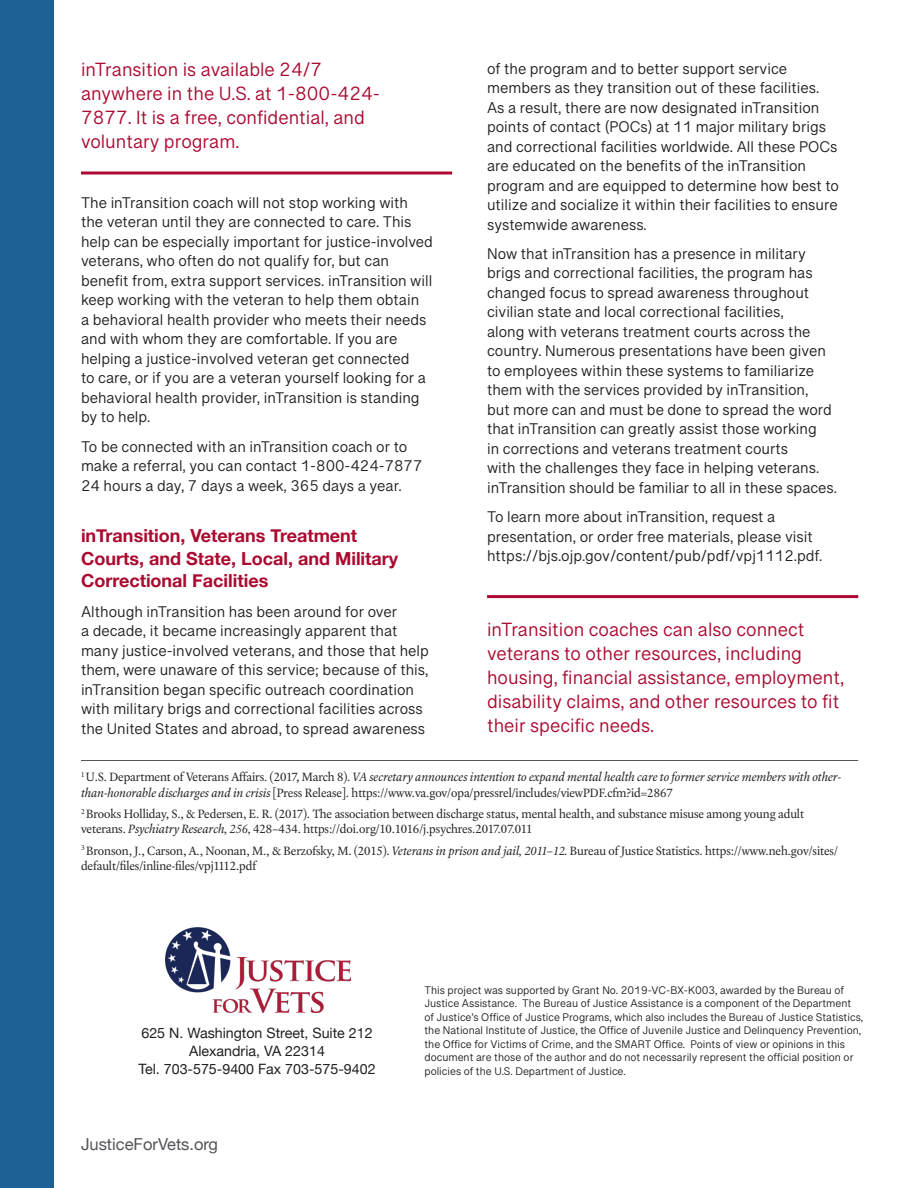
<style>
.page{position:relative;width:918px;height:1188px;background:#fff}
.page>*{position:absolute;margin:0;border:0;box-sizing:border-box;transform-origin:0 0}
.t1{font:19.5px/24px "Grantha Sangam MN";color:#ab092f}
.t2{font:700 18px/22.5px "Helvetica Neue";color:#ab092f}
.t3{font:16.5px "Helvetica Neue";color:#54555a}
.t4{font:15.75px/19.5px "Grantha Sangam MN";color:#231f20}
.t5{font:14.25px/17.1px "Helvetica Neue";color:#231f20;text-align:center}
.t6{font:12.75px/15.3px "Laurentian";color:#231f20}
.t7{font:11.25px/13.5px "Grantha Sangam MN";color:#231f20}
.s1{font-style:italic}
</style>
<div class="page">
<div style="left:0;top:0;width:54px;height:1188px;background:#1b6194"></div>
<hr style="left:81px;top:171px;width:371px;height:3px;background:#ab092f">
<hr style="left:487px;top:595px;width:371px;height:3px;background:#ab092f">
<hr style="left:81px;top:760px;width:777px;height:1px;background:#54555a">
<img style="left:166px;top:927px;width:185px;height:86px">
<p class="t1" style="left:81px;top:58px;width:301px">inTransition is available 24/7 anywhere in the U.S. at 1-800-424-<br>7877. It is a free, confidential, and voluntary program.</p>
<p class="t4" style="left:487px;top:59px;width:353px">of the program and to better support service members as they transition out of these facilities.<br>As a result, there are now designated inTransition points of contact (POCs) at 11 major military brigs and correctional facilities worldwide. All these POCs are educated on the benefits of the inTransition program and are equipped to determine how best to utilize and socialize it within their facilities to ensure systemwide awareness.</p>
<p class="t4" style="left:487px;top:244px;width:352px">Now that inTransition has a presence in military brigs and correctional facilities, the program has changed focus to spread awareness throughout civilian state and local correctional facilities,<br>along with veterans treatment courts across the country. Numerous presentations have been given to employees within these systems to familiarize them with the services provided by inTransition,<br>but more can and must be done to spread the word that inTransition can greatly assist those working<br>in corrections and veterans treatment courts<br>with the challenges they face in helping veterans. inTransition should be familiar to all in these spaces.</p>
<p class="t4" style="left:487px;top:507px;width:337px">To learn more about inTransition, request a presentation, or order free materials, please visit https://bjs.ojp.gov/content/pub/pdf/vpj1112.pdf.</p>
<p class="t4" style="left:81px;top:193px;width:354px">The inTransition coach will not stop working with the veteran until they are connected to care. This help can be especially important for justice-involved veterans, who often do not qualify for, but can benefit from, extra support services. inTransition will keep working with the veteran to help them obtain<br>a behavioral health provider who meets their needs and with whom they are comfortable. If you are helping a justice-involved veteran get connected<br>to care, or if you are a veteran yourself looking for a behavioral health provider, inTransition is standing by to help.</p>
<p class="t4" style="left:81px;top:436px;width:343px">To be connected with an inTransition coach or to make a referral, you can contact 1-800-424-7877<br>24 hours a day, 7 days a week, 365 days a year.</p>
<p class="t2" style="left:81px;top:524px;width:319px">inTransition, Veterans Treatment<br>Courts, and State, Local, and Military<br>Correctional Facilities</p>
<p class="t4" style="left:81px;top:601px;width:349px">Although inTransition has been around for over<br>a decade, it became increasingly apparent that many justice-involved veterans, and those that help them, were unaware of this service; because of this, inTransition began specific outreach coordination with military brigs and correctional facilities across the United States and abroad, to spread awareness</p>
<p class="t1" style="left:487px;top:617px;width:359px">inTransition coaches can also connect veterans to other resources, including housing, financial assistance, employment, disability claims, and other resources to fit their specific needs.</p>
<p class="t6" style="left:81px;top:770px;width:762px"><sup>1</sup> U.S. Department of Veterans Affairs. (2017, March 8). <span class="s1">VA secretary announces intention to expand mental health care to former service members with other&shy;than-honorable discharges and in crisis</span> [Press Release]. https://www.va.gov/opa/pressrel/includes/viewPDF.cfm?id=2867</p>
<p class="t6" style="left:81px;top:806px;width:725px"><sup>2</sup> Brooks Holliday, S., &amp; Pedersen, E. R. (2017). The association between discharge status, mental health, and substance misuse among young adult veterans. <span class="s1">Psychiatry Research, 256,</span> 428–434. https://doi.org/10.1016/j.psychres.2017.07.011</p>
<p class="t6" style="left:81px;top:843px;width:758px"><sup>3</sup> Bronson, J., Carson, A., Noonan, M., &amp; Berzofsky, M. (2015). <span class="s1">Veterans in prison and jail, 2011–12.</span> Bureau of Justice Statistics. https://www.neh.gov/sites/ default/files/inline-files/vpj1112.pdf</p>
<p class="t5" style="left:141px;top:1026px;width:233px">625 N. Washington Street, Suite 212<br>Alexandria, VA 22314</p>
<p class="t5" style="left:138px;top:1062px;width:239px">Tel. 703-575-9400 Fax 703-575-9402</p>
<p class="t3" style="left:81px;top:1132px;width:139px">JusticeForVets.org</p>
<p class="t7" style="left:424px;top:983px;width:440px">This project was supported by Grant No. 2019-VC-BX-K003, awarded by the Bureau of Justice Assistance. The Bureau of Justice Assistance is a component of the Department of Justice’s Office of Justice Programs, which also includes the Bureau of Justice Statistics, the National Institute of Justice, the Office of Juvenile Justice and Delinquency Prevention, the Office for Victims of Crime, and the SMART Office. Points of view or opinions in this document are those of the author and do not necessarily represent the official position or policies of the U.S. Department of Justice.</p>
</div>
